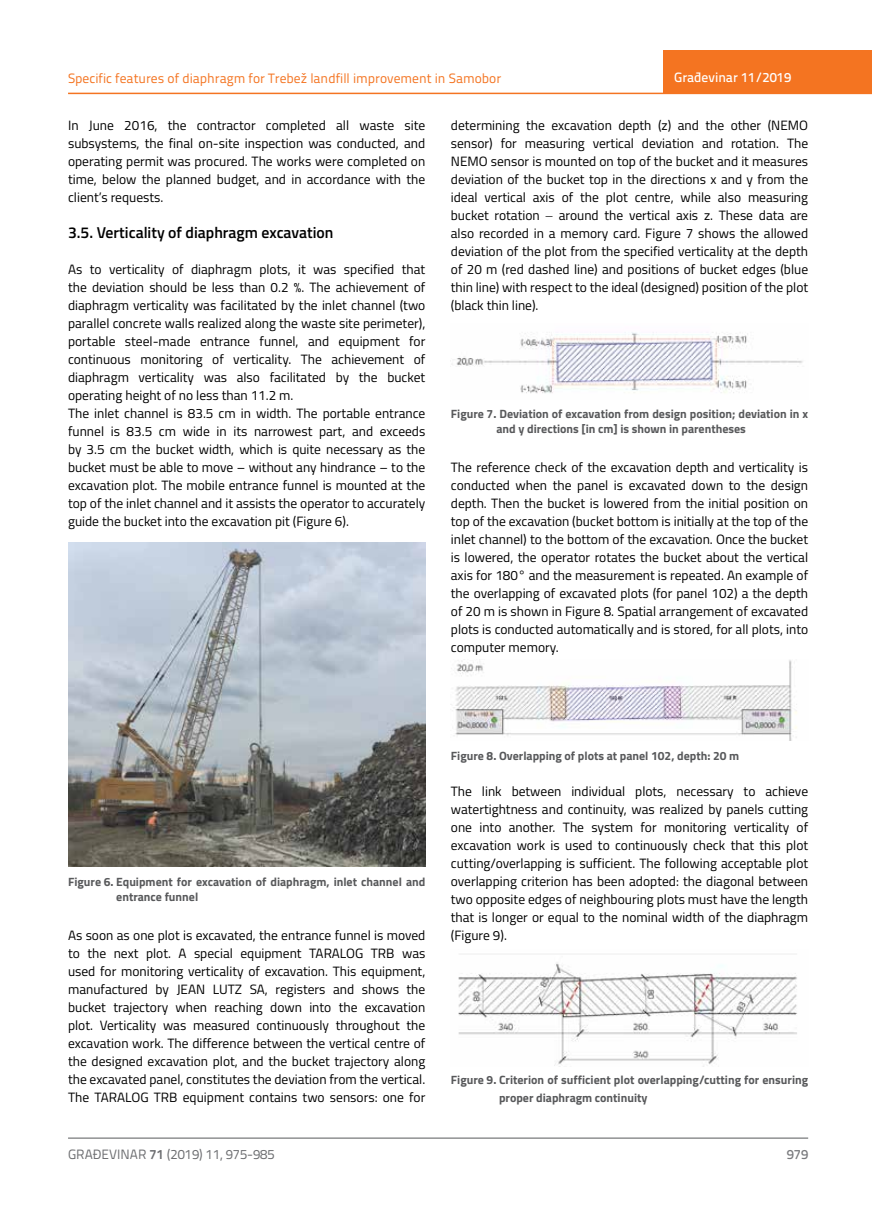
<style>
.page{position:relative;width:872px;height:1212px;background:#fff}
.page>*{position:absolute;margin:0;border:0;box-sizing:border-box;transform-origin:0 0}
.t1{font:600 15.75px "Titillium";color:#000}
.t2{font:13.5px/18px "Titillium";color:#000;text-align:justify}
.t3{font:13.5px "Titillium Text 22 L";color:#f47421}
.t4{font:13.5px "Titillium Text 22 L";color:#6d6e71}
.t5{font:500 13.5px "Titillium Text 22 L";color:#fff}
.t6{font:500 13.5px "Titillium Text 22 L";color:#797a7d}
.t7{font:700 12px/15px "Titillium";color:#58595b}
.s1{font-weight:700}
</style>
<div class="page">
<hr style="left:68px;top:93px;width:804px;height:1px;background:#f47421">
<div style="left:663px;top:50px;width:209px;height:44px;background:#f47421"></div>
<hr style="left:68px;top:1138px;width:740px;height:1px;background:#58595b">
<img style="left:68px;top:542px;width:357px;height:324px">
<img style="left:451px;top:332px;width:352px;height:61px">
<img style="left:451px;top:660px;width:346px;height:81px">
<img style="left:458px;top:962px;width:339px;height:104px">
<p class="t3" style="left:68px;top:68px;width:434px">Specific features of diaphragm for Trebež landfill improvement in Samobor</p>
<p class="t2" style="left:68px;top:115px;width:359px">In June 2016, the contractor completed all waste site subsystems, the final on-site inspection was conducted, and operating permit was procured. The works were completed on time, below the planned budget, and in accordance with the client’s requests.</p>
<p class="t1" style="left:68px;top:220px;width:267px">3.5. Verticality of diaphragm excavation</p>
<p class="t2" style="left:68px;top:259px;width:359px;text-align:left">As to verticality of diaphragm plots, it was specified that the deviation should be less than 0.2 %. The achievement of diaphragm verticality was facilitated by the inlet channel (two parallel concrete walls realized along the waste site perimeter), portable steel-made entrance funnel, and equipment for continuous monitoring of verticality. The achievement of diaphragm verticality was also facilitated by the bucket operating height of no less than 11.2 m.<br>The inlet channel is 83.5 cm in width. The portable entrance funnel is 83.5 cm wide in its narrowest part, and exceeds by 3.5 cm the bucket width, which is quite necessary as the bucket must be able to move – without any hindrance – to the excavation plot. The mobile entrance funnel is mounted at the top of the inlet channel and it assists the operator to accurately guide the bucket into the excavation pit (Figure 6).</p>
<p class="t5" style="left:674px;top:67px;width:118px">Građevinar 11/2019</p>
<p class="t2" style="left:451px;top:115px;width:359px">determining the excavation depth (z) and the other (NEMO sensor) for measuring vertical deviation and rotation. The NEMO sensor is mounted on top of the bucket and it measures deviation of the bucket top in the directions x and y from the ideal vertical axis of the plot centre, while also measuring bucket rotation</p>
<p class="t2" style="left:451px;top:205px;width:359px;text-indent:108px">around the vertical axis z. These data are also recorded in a memory card. Figure 7 shows the allowed deviation of the plot from the specified verticality at the depth of 20 m (red dashed line) and positions of bucket edges (blue thin line) with respect to the ideal (designed) position of the plot (black thin line).</p>
<p class="t7" style="left:496px;top:405px;width:313px;text-indent:-46px">Figure 7. Deviation of excavation from design position; deviation in x and y directions [in cm] is shown in parentheses</p>
<p class="t2" style="left:451px;top:457px;width:359px">The reference check of the excavation depth and verticality is conducted when the panel is excavated down to the design depth. Then the bucket is lowered from the initial position on top of the excavation (bucket bottom is initially at the top of the inlet channel) to the bottom of the excavation. Once the bucket is lowered, the operator rotates the bucket about the vertical axis for 180° and the measurement is repeated. An example of the overlapping of excavated plots (for panel 102) a the depth of 20 m is shown in Figure 8. Spatial arrangement of excavated plots is conducted automatically and is stored, for all plots, into computer memory.</p>
<p class="t7" style="left:116px;top:874px;width:311px;text-indent:-48px">Figure 6. Equipment for excavation of diaphragm, inlet channel and entrance funnel</p>
<p class="t2" style="left:68px;top:926px;width:359px">As soon as one plot is excavated, the entrance funnel is moved to the next plot. A special equipment TARALOG TRB was used for monitoring verticality of excavation. This equipment, manufactured by JEAN LUTZ SA, registers and shows the bucket trajectory when reaching down into the excavation plot. Verticality was measured continuously throughout the excavation work. The difference between the vertical centre of the designed excavation plot, and the bucket trajectory along the excavated panel, constitutes the deviation from the vertical.<br>The TARALOG TRB equipment contains two sensors: one for</p>
<p class="t7" style="left:451px;top:748px;width:290px">Figure 8. Overlapping of plots at panel 102, depth: 20 m</p>
<p class="t2" style="left:451px;top:782px;width:359px">The link between individual plots, necessary to achieve watertightness and continuity, was realized by panels cutting one into another. The system for monitoring verticality of excavation work is used to continuously check that this plot cutting/overlapping is sufficient. The following acceptable plot overlapping criterion has been adopted: the diagonal between two opposite edges of neighbouring plots must have the length that is longer or equal to the nominal width of the diaphragm (Figure 9).</p>
<p class="t7" style="left:499px;top:1070px;width:310px;line-height:18px;text-indent:-48px">Figure 9. Criterion of sufficient plot overlapping/cutting for ensuring proper diaphragm continuity</p>
<p class="t4" style="left:68px;top:1144px;width:208px">GRAĐEVINAR <span class="s1">71</span> (2019) 11, 975-985</p>
<p class="t6" style="left:786px;top:1144px;width:23px">979</p>
</div>
